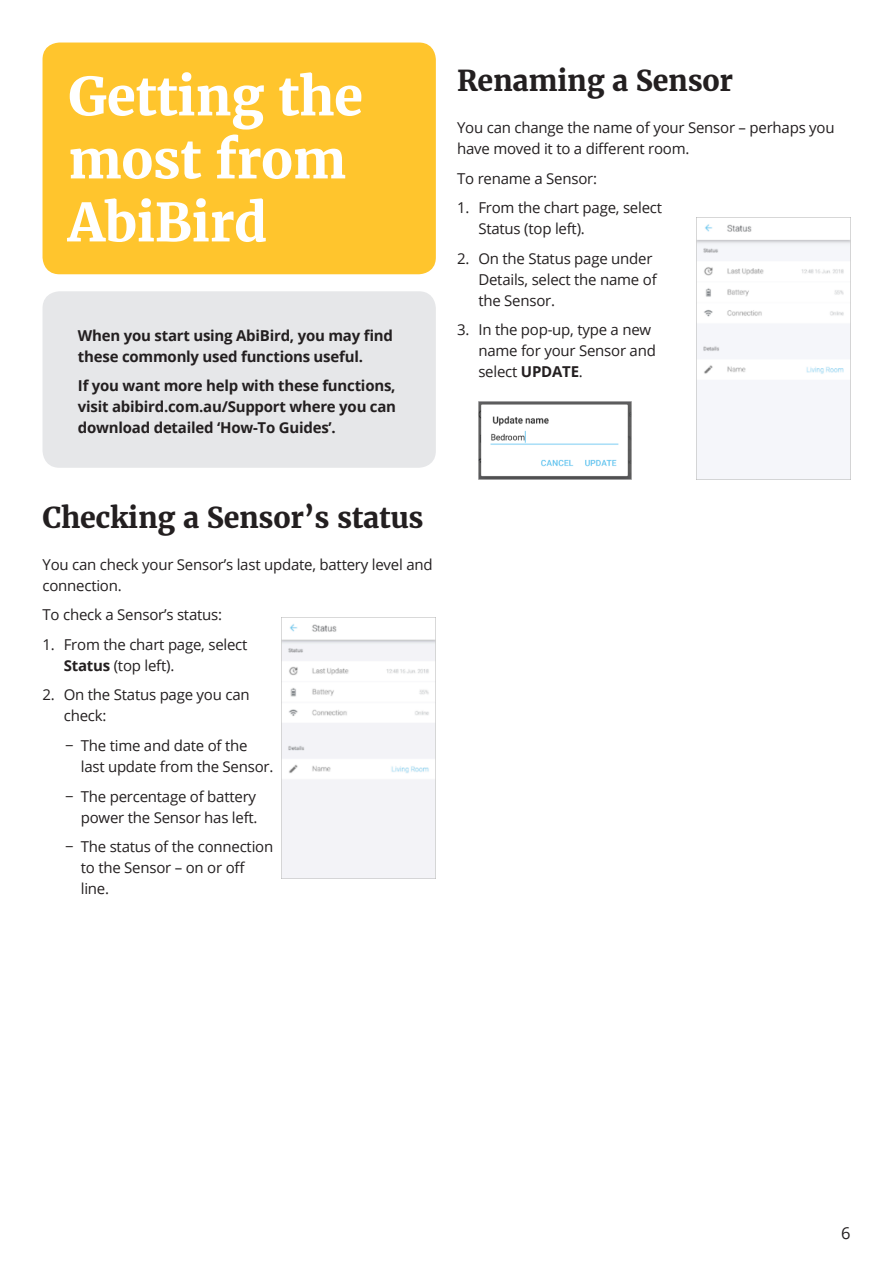
<style>
.page{position:relative;width:893px;height:1263px;background:#fff}
.page>*{position:absolute;margin:0;border:0;box-sizing:border-box;transform-origin:0 0}
.Main_heads{font:700 52.5px/63px "Merriweather";letter-spacing:-.01em;color:#fff}
.Main_heads-2{font:700 28.5px "Merriweather";letter-spacing:-.01em;color:#231f20}
.t1{font:16.5px "Open Sans";color:#231f20}
.Bullets{font:15px/21px "Open Sans";letter-spacing:-.015em;color:#231f20}
.Bold_Subs{font:700 15px/21px "Open Sans";letter-spacing:-.015em;color:#231f20}
.Main_copy{font:15px/21px "Open Sans";letter-spacing:-.015em;color:#231f20}
.s1{font-weight:700}
</style>
<div class="page">
<div style="left:43px;top:43px;width:393px;height:231px;background:#ffc52d;border-radius:17px"></div>
<div style="left:43px;top:291px;width:393px;height:177px;background:#e6e7e9;border-radius:17px"></div>
<img style="left:697px;top:224px;width:153px;height:150px">
<img style="left:478px;top:402px;width:153px;height:77px">
<img style="left:282px;top:617px;width:154px;height:261px">
<p class="Main_heads" style="left:68px;top:65px;width:296px">Getting the most from<br>AbiBird</p>
<p class="Bold_Subs" style="left:78px;top:324px;width:317px">When you start using AbiBird, you may find these commonly used functions useful.</p>
<p class="Bold_Subs" style="left:78px;top:375px;width:320px;text-align:justify">If you want more help with these functions, visit abibird.com.au/Support where you can download detailed ‘How-To Guides’.</p>
<p class="Main_heads-2" style="left:457px;top:63px;width:277px">Renaming a Sensor</p>
<p class="Main_copy" style="left:457px;top:117px;width:379px">You can change the name of your Sensor – perhaps you have moved it to a different room.</p>
<p class="Main_copy" style="left:457px;top:167px;width:141px">To rename a Sensor:</p>
<p class="Bullets" style="left:478px;top:197px;width:185px;text-indent:-21px">1. From the chart page, select<br>Status (top left).</p>
<p class="Bullets" style="left:478px;top:247px;width:180px;text-indent:-21px">2. On the Status page under<br>Details, select the name of the Sensor.</p>
<p class="Bullets" style="left:478px;top:319px;width:179px;text-indent:-21px">3. In the pop-up, type a new name for your Sensor and select <span class="s1">UPDATE</span>.</p>
<p class="Main_heads-2" style="left:43px;top:500px;width:383px">Checking a Sensor’s status</p>
<p class="Main_copy" style="left:43px;top:554px;width:392px">You can check your Sensor’s last update, battery level and connection.</p>
<p class="Main_copy" style="left:43px;top:604px;width:181px">To check a Sensor’s status:</p>
<p class="Bullets" style="left:64px;top:634px;width:185px;text-indent:-21px">1. From the chart page, select<br><span class="s1">Status</span> (top left).</p>
<p class="Bullets" style="left:64px;top:684px;width:187px;text-indent:-21px">2. On the Status page you can check:</p>
<p class="Bullets" style="left:81px;top:735px;width:194px;text-indent:-16px">− The time and date of the last update from the Sensor.</p>
<p class="Bullets" style="left:65px;top:785px;width:194px;text-align:right">− The percentage of battery power the Sensor has left.</p>
<p class="Bullets" style="left:81px;top:836px;width:194px;text-indent:-16px">− The status of the connection to the Sensor – on or off line.</p>
<p class="t1" style="left:841px;top:1222px;width:11px">6</p>
</div>
